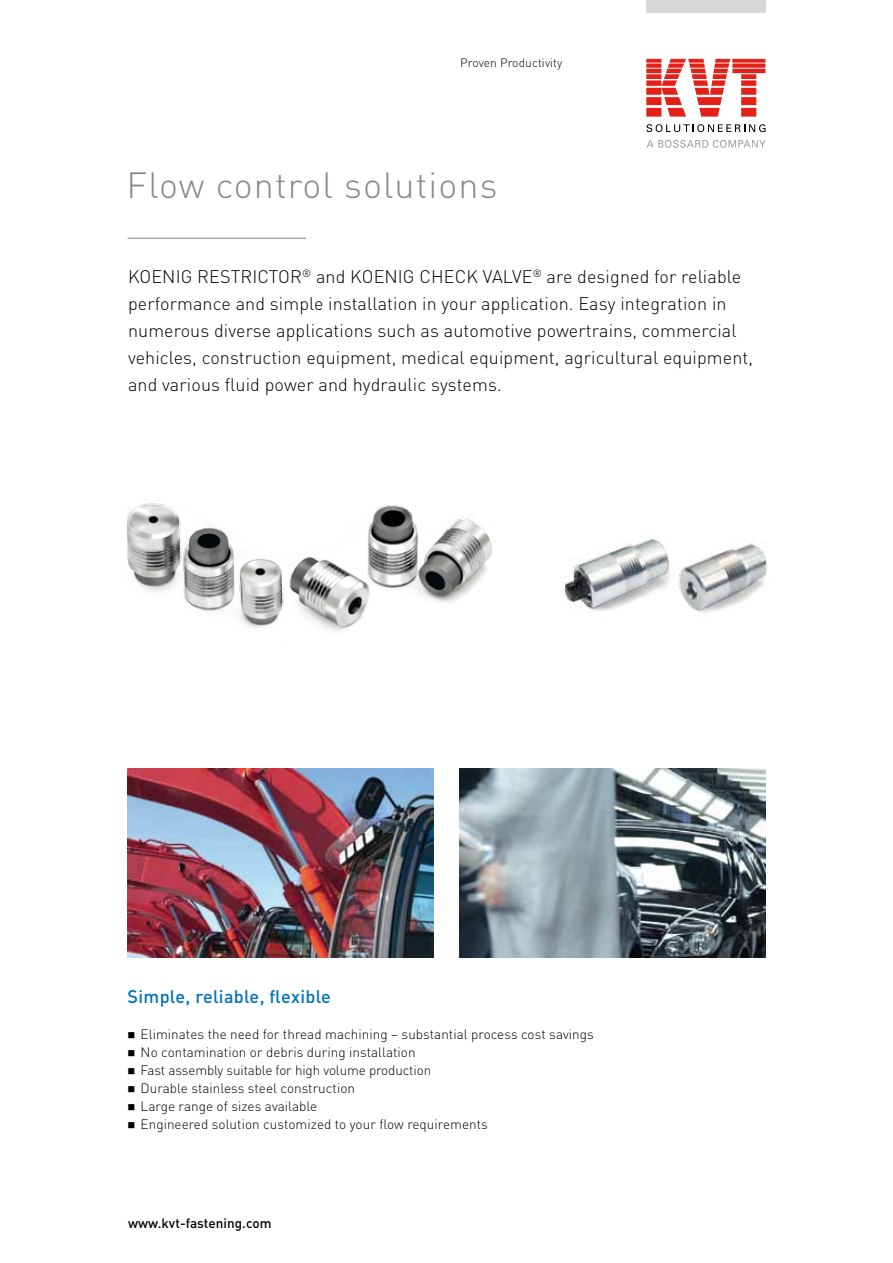
<style>
.page{position:relative;width:893px;height:1263px;background:#fff}
.page>*{position:absolute;margin:0;border:0;box-sizing:border-box;transform-origin:0 0}
.t1{font:300 36px "DINOT";letter-spacing:.03em;color:#87888a}
.t2{font:300 18px/27px "DINOT";letter-spacing:.005em;color:#000}
.t3{font:500 18px "DINOT";letter-spacing:.02em;color:#0072ba}
.t4{font:300 13.5px "DINOT";letter-spacing:.005em;color:#000}
.t5{font:500 13.5px "DINOT";letter-spacing:.005em;color:#000}
.t6{font:300 12px "DINOT";letter-spacing:.005em;color:#000}
</style>
<div class="page">
<img style="left:562px;top:537px;width:205px;height:76px">
<svg style="left:646px;top:124px;width:119px;height:8px"></svg>
<svg style="left:646px;top:59px;width:119px;height:58px"></svg>
<svg style="left:647px;top:140px;width:119px;height:8px"></svg>
<div style="left:646px;top:0;width:119px;height:13px;background:#d7d8d9"></div>
<img style="left:123px;top:503px;width:370px;height:128px">
<img style="left:459px;top:769px;width:306px;height:189px">
<img style="left:128px;top:769px;width:305px;height:189px">
<hr style="left:128px;top:238px;width:178px;height:1px;background:#87888a">
<p class="t6" style="left:460px;top:54px;width:104px">Proven Productivity</p>
<h1 class="t1" style="left:127px;top:160px;width:372px">Flow control solutions</h1>
<p class="t2" style="left:128px;top:262px;width:627px">KOENIG RESTRICTOR<sup>®</sup> and KOENIG CHECK VALVE<sup>®</sup> are designed for reliable performance and simple installation in your application. Easy integration in numerous diverse applications such as automotive powertrains, commercial vehicles, construction equipment, medical equipment, agricultural equipment, and various fluid power and hydraulic systems.</p>
<p class="t3" style="left:128px;top:984px;width:205px">Simple, reliable, flexible</p>
<p class="t4" style="left:128px;top:1025px;width:468px">■ Eliminates the need for thread machining – substantial process cost savings</p>
<p class="t4" style="left:128px;top:1043px;width:290px">■ No contamination or debris during installation</p>
<p class="t4" style="left:128px;top:1061px;width:305px">■ Fast assembly suitable for high volume production</p>
<p class="t4" style="left:128px;top:1079px;width:229px">■ Durable stainless steel construction</p>
<p class="t4" style="left:128px;top:1097px;width:191px">■ Large range of sizes available</p>
<p class="t4" style="left:128px;top:1115px;width:362px">■ Engineered solution customized to your flow requirements</p>
<p class="t5" style="left:128px;top:1214px;width:145px">www.kvt-fastening.com</p>
</div>
